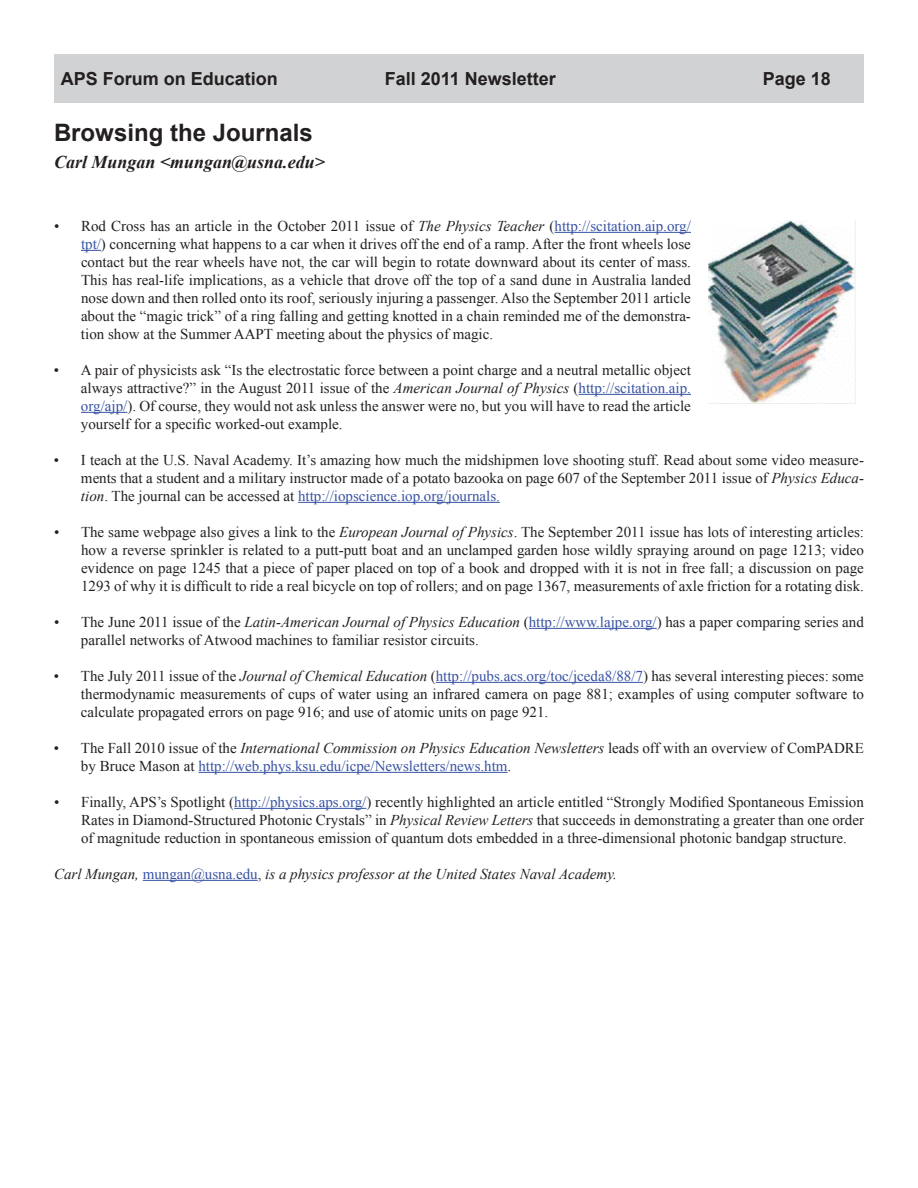
<style>
.page{position:relative;width:918px;height:1188px;background:#fff}
.page>*{position:absolute;margin:0;border:0;box-sizing:border-box;transform-origin:0 0}
.t1{font:700 24px "Arial";color:#231f20}
.t2{font:700 18px "Arial";color:#231f20}
.t3{font:italic 700 18px "Times New Roman";color:#231f20}
.t4{font:15px/18px "Times New Roman";color:#231f20;text-align:justify}
.t5{font:italic 15px "Times New Roman";color:#231f20}
.s1{font-style:italic}
.s2{color:#3853a3}
.s3{font-style:normal;color:#3853a3}
.s4{font-style:normal}
</style>
<div class="page">
<div style="left:54px;top:54px;width:810px;height:49px;background:#d1d2d4"></div>
<hr style="left:555px;top:232px;width:136px;height:1px;background:#3853a3">
<svg style="left:81px;top:250px;width:20px;height:1px"></svg>
<hr style="left:579px;top:394px;width:112px;height:1px;background:#3853a3">
<hr style="left:81px;top:412px;width:46px;height:1px;background:#3853a3">
<hr style="left:298px;top:502px;width:202px;height:1px;background:#3853a3">
<hr style="left:529px;top:628px;width:128px;height:1px;background:#3853a3">
<hr style="left:436px;top:682px;width:207px;height:1px;background:#3853a3">
<hr style="left:198px;top:772px;width:310px;height:1px;background:#3853a3">
<hr style="left:234px;top:808px;width:132px;height:1px;background:#3853a3">
<hr style="left:143px;top:880px;width:115px;height:1px;background:#3853a3">
<img style="left:708px;top:220px;width:148px;height:184px">
<p class="t2" style="left:61px;top:67px;width:219px">APS Forum on Education</p>
<p class="t2" style="left:385px;top:67px;width:173px">Fall 2011 Newsletter</p>
<p class="t2" style="left:763px;top:67px;width:70px">Page 18</p>
<h1 class="t1" style="left:54px;top:116px;width:260px">Browsing the Journals</h1>
<p class="t3" style="left:54px;top:150px;width:273px">Carl Mungan &lt;mungan@usna.edu&gt;</p>
<p class="t4" style="left:81px;top:216px;width:612px;text-indent:-27px">• Rod Cross has an article in the October 2011 issue of <span class="s1">The Physics Teacher</span> (<span class="s2">http://scitation.aip.org/ tpt/</span>) concerning what happens to a car when it drives off the end of a ramp. After the front wheels lose contact but the rear wheels have not, the car will begin to rotate downward about its center of mass.<br>This has real-life implications, as a vehicle that drove off the top of a sand dune in Australia landed nose down and then rolled onto its roof, seriously injuring a passenger. Also the September 2011 article about the “magic trick” of a ring falling and getting knotted in a chain reminded me of the demonstra&shy;tion show at the Summer AAPT meeting about the physics of magic.</p>
<p class="t4" style="left:81px;top:360px;width:612px;text-indent:-27px">• A pair of physicists ask “Is the electrostatic force between a point charge and a neutral metallic object always attractive?” in the August 2011 issue of the <span class="s1">American Journal of Physics</span> (<span class="s2">http://scitation.aip. org/ajp/</span>). Of course, they would not ask unless the answer were no, but you will have to read the article yourself for a specific worked-out example.</p>
<p class="t4" style="left:81px;top:450px;width:785px;text-indent:-27px">• I teach at the U.S. Naval Academy. It’s amazing how much the midshipmen love shooting stuff. Read about some video measure&shy;ments that a student and a military instructor made of a potato bazooka on page 607 of the September 2011 issue of <span class="s1">Physics Educa&shy;tion</span>. The journal can be accessed at <span class="s2">http://iopscience.iop.org/journals.</span></p>
<p class="t4" style="left:81px;top:522px;width:785px;text-indent:-27px">• The same webpage also gives a link to the <span class="s1">European Journal of Physics</span>. The September 2011 issue has lots of interesting articles: how a reverse sprinkler is related to a putt-putt boat and an unclamped garden hose wildly spraying around on page 1213; video evidence on page 1245 that a piece of paper placed on top of a book and dropped with it is not in free fall; a discussion on page 1293 of why it is difficult to ride a real bicycle on top of rollers; and on page 1367, measurements of axle friction for a rotating disk.</p>
<p class="t4" style="left:81px;top:612px;width:784px;text-indent:-27px">• The June 2011 issue of the <span class="s1">Latin-American Journal of Physics Education</span> (<span class="s2">http://www.lajpe.org/</span>) has a paper comparing series and parallel networks of Atwood machines to familiar resistor circuits.</p>
<p class="t4" style="left:81px;top:666px;width:785px;text-indent:-27px">• The July 2011 issue of the <span class="s1">Journal of Chemical Education</span> (<span class="s2">http://pubs.acs.org/toc/jceda8/88/7</span>) has several interesting pieces: some thermodynamic measurements of cups of water using an infrared camera on page 881; examples of using computer software to calculate propagated errors on page 916; and use of atomic units on page 921.</p>
<p class="t4" style="left:81px;top:738px;width:785px;text-indent:-27px">• The Fall 2010 issue of the <span class="s1">International Commission on Physics Education Newsletters</span> leads off with an overview of ComPADRE by Bruce Mason at <span class="s2">http://web.phys.ksu.edu/icpe/Newsletters/news.htm</span>.</p>
<p class="t4" style="left:81px;top:792px;width:785px;text-indent:-27px">• Finally, APS’s Spotlight (<span class="s2">http://physics.aps.org/</span>) recently highlighted an article entitled “Strongly Modified Spontaneous Emission Rates in Diamond-Structured Photonic Crystals” in <span class="s1">Physical Review Letters</span> that succeeds in demonstrating a greater than one order of magnitude reduction in spontaneous emission of quantum dots embedded in a three-dimensional photonic bandgap structure.</p>
<p class="t5" style="left:54px;top:863px;width:564px">Carl Mungan, <span class="s3">mungan@usna.edu</span><span class="s4">,</span> is a physics professor at the United States Naval Academy.</p>
</div>
